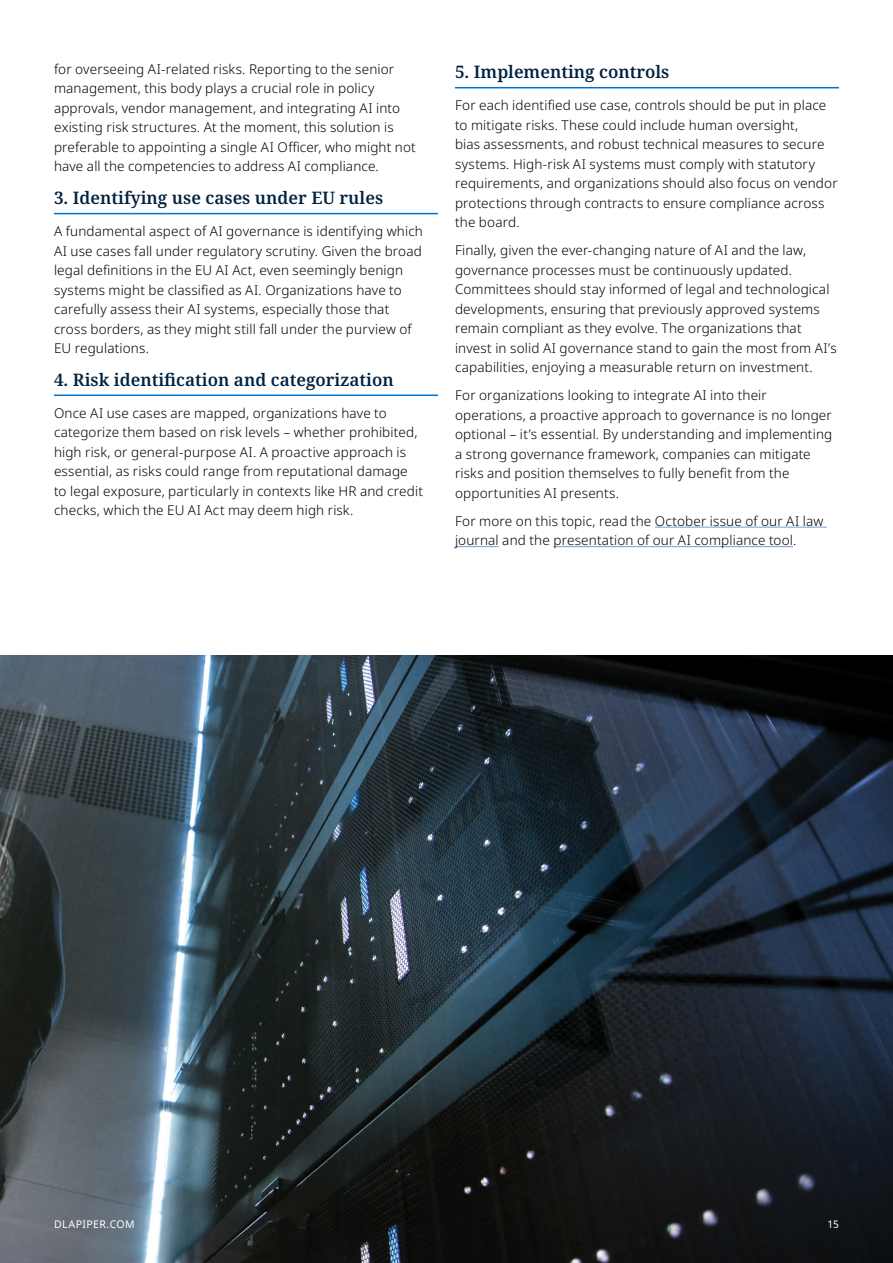
<style>
.page{position:relative;width:893px;height:1263px;background:#fff}
.page>*{position:absolute;margin:0;border:0;box-sizing:border-box;transform-origin:0 0}
.t1{font:600 17.25px "Noto Serif";color:#002240}
.t2{font:300 13.5px/19.5px "Noto Sans";letter-spacing:.01em;color:#000}
.t3{font:10.5px "Noto Sans";letter-spacing:.035em;color:#fff}
</style>
<div class="page">
<img style="left:0;top:655px;width:893px;height:608px">
<hr style="left:54px;top:213px;width:384px;height:1px;background:#0073cf">
<hr style="left:54px;top:394px;width:384px;height:2px;background:#0073cf">
<hr style="left:455px;top:87px;width:384px;height:1px;background:#0073cf">
<hr style="left:655px;top:527px;width:172px;height:1px;background:#759fd4">
<hr style="left:455px;top:546px;width:44px;height:1px;background:#759fd4">
<hr style="left:553px;top:546px;width:240px;height:1px;background:#759fd4">
<p class="t2" style="left:54px;top:60px;width:363px">for overseeing AI-related risks. Reporting to the senior management, this body plays a crucial role in policy approvals, vendor management, and integrating AI into existing risk structures. At the moment, this solution is preferable to appointing a single AI Officer, who might not have all the competencies to address AI compliance.</p>
<p class="t1" style="left:54px;top:186px;width:331px">3. Identifying use cases under EU rules</p>
<p class="t2" style="left:54px;top:222px;width:370px">A fundamental aspect of AI governance is identifying which AI use cases fall under regulatory scrutiny. Given the broad legal definitions in the EU AI Act, even seemingly benign systems might be classified as AI. Organizations have to carefully assess their AI systems, especially those that cross borders, as they might still fall under the purview of EU regulations.</p>
<p class="t1" style="left:54px;top:367px;width:341px">4. Risk identification and categorization</p>
<p class="t2" style="left:54px;top:403px;width:370px">Once AI use cases are mapped, organizations have to categorize them based on risk levels – whether prohibited, high risk, or general-purpose AI. A proactive approach is essential, as risks could range from reputational damage to legal exposure, particularly in contexts like HR and credit checks, which the EU AI Act may deem high risk.</p>
<p class="t1" style="left:455px;top:60px;width:216px">5. Implementing controls</p>
<p class="t2" style="left:455px;top:96px;width:384px">For each identified use case, controls should be put in place to mitigate risks. These could include human oversight,<br>bias assessments, and robust technical measures to secure systems. High-risk AI systems must comply with statutory requirements, and organizations should also focus on vendor protections through contracts to ensure compliance across the board.</p>
<p class="t2" style="left:455px;top:241px;width:383px">Finally, given the ever-changing nature of AI and the law, governance processes must be continuously updated.<br>Committees should stay informed of legal and technological developments, ensuring that previously approved systems remain compliant as they evolve. The organizations that invest in solid AI governance stand to gain the most from AI’s capabilities, enjoying a measurable return on investment.</p>
<p class="t2" style="left:455px;top:386px;width:379px">For organizations looking to integrate AI into their operations, a proactive approach to governance is no longer optional – it’s essential. By understanding and implementing a strong governance framework, companies can mitigate risks and position themselves to fully benefit from the opportunities AI presents.</p>
<p class="t2" style="left:455px;top:511px;width:370px">For more on this topic, read the October issue of our AI law journal and the presentation of our AI compliance tool.</p>
<p class="t3" style="left:54px;top:1216px;width:82px">DLAPIPER.COM</p>
<p class="t3" style="left:827px;top:1216px;width:13px">15</p>
</div>
